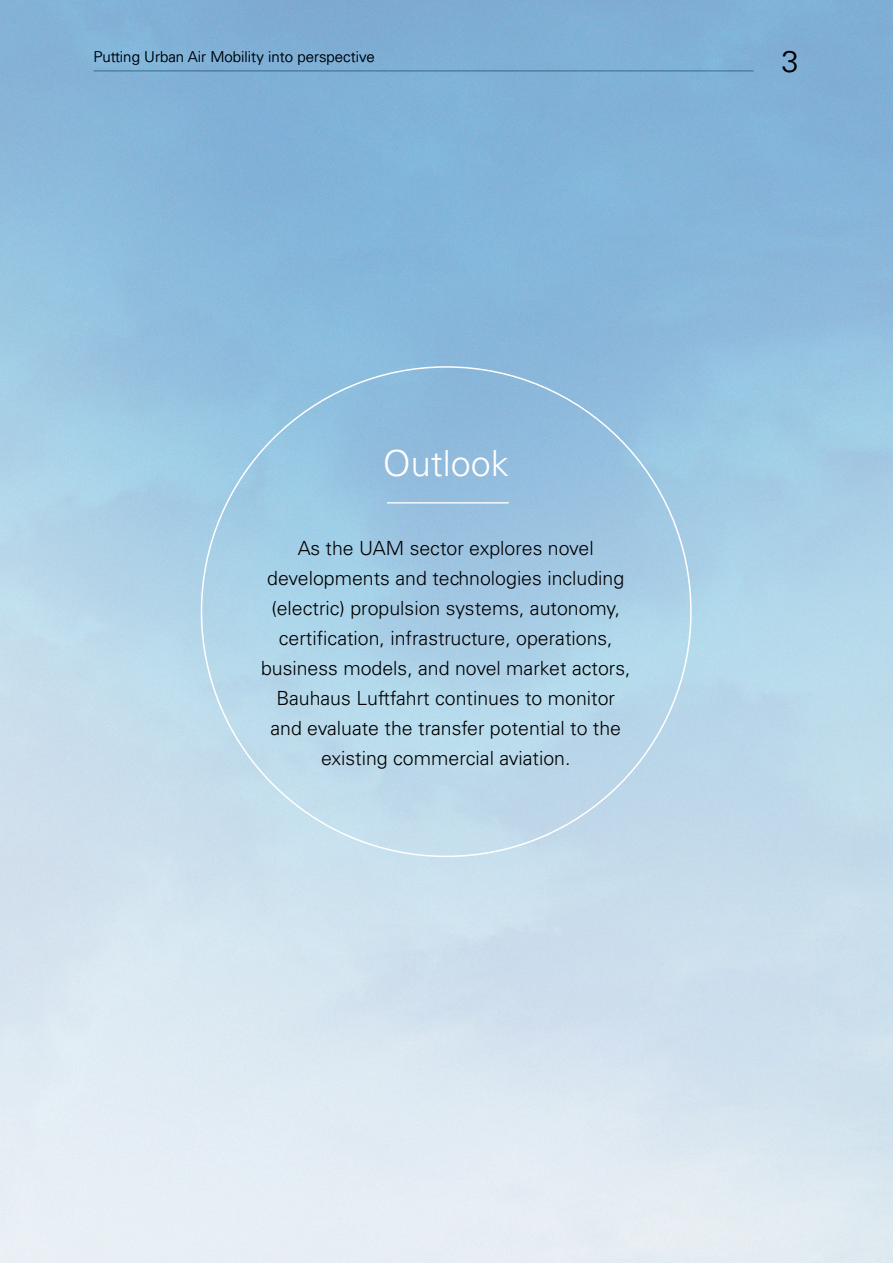
<style>
.page{position:relative;width:893px;height:1263px;background:#fff}
.page>*{position:absolute;margin:0;border:0;box-sizing:border-box;transform-origin:0 0}
.t1{font:300 36px "Univers LT Std";color:#fff}
.t2{font:300 30px "Univers LT Std";color:#000}
.t3{font:300 19.5px/30px "Univers LT Std";color:#000}
.t4{font:300 15px "Univers LT Std";color:#000}
</style>
<div class="page">
<img style="left:0;top:0;width:893px;height:1263px">
<hr style="left:387px;top:502px;width:122px;height:1px;background:#fff">
<p class="t4" style="left:94px;top:48px;width:283px">Putting Urban Air Mobility into perspective</p>
<p class="t1" style="left:383px;top:442px;width:128px">Outlook</p>
<p class="t3" style="left:298px;top:533px;width:298px">As the UAM sector explores novel</p>
<p class="t3" style="left:267px;top:563px;width:358px">developments and technologies including (electric) propulsion systems, autonomy,</p>
<p class="t3" style="left:279px;top:623px;width:335px">certification, infrastructure, operations,</p>
<p class="t3" style="left:261px;top:653px;width:371px;text-align:center">business models, and novel market actors,<br>Bauhaus Luftfahrt continues to monitor</p>
<p class="t3" style="left:270px;top:713px;width:352px">and evaluate the transfer potential to the</p>
<p class="t3" style="left:321px;top:743px;width:251px">existing commercial aviation.</p>
<p class="t2" style="left:782px;top:43px;width:18px">3</p>
</div>
